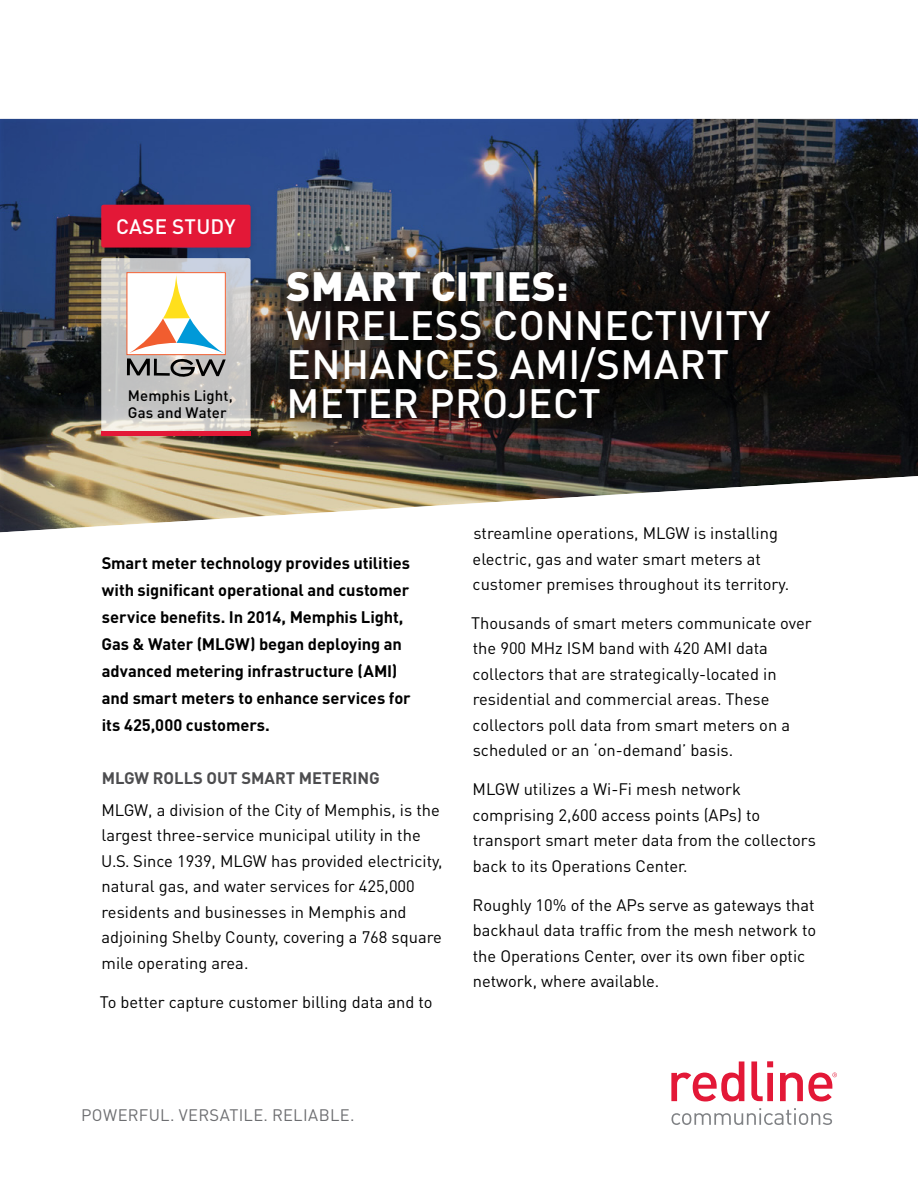
<style>
.page{position:relative;width:918px;height:1188px;background:#fff}
.page>*{position:absolute;margin:0;border:0;box-sizing:border-box;transform-origin:0 0}
.t1{font:500 40.5px/39px "DIN Pro";letter-spacing:.01em;color:#fff}
.t2{font:900 40.5px "DIN Pro";letter-spacing:.01em;color:#fff}
.t3{font:500 20.7px "DIN Pro";letter-spacing:.01em;color:#fff}
.t4{font:16.5px/25.5px "DIN Pro";color:#000}
.t5{font:700 16.5px/27px "DIN Pro";letter-spacing:-.005em;color:#000}
.t6{font:16.5px "DIN Pro";letter-spacing:.025em;color:#6d6e71}
.t7{font:700 16.5px "DIN Pro";color:#4d4d4f}
.t8{font:500 15px/16.5px "DIN Pro";letter-spacing:.005em;color:#000}
</style>
<div class="page">
<div style="left:0;top:113px;width:918px;height:422px;background:#000;opacity:.12"></div>
<svg style="left:672px;top:1108px;width:160px;height:17px"></svg>
<svg style="left:671px;top:1061px;width:73px;height:40px"></svg>
<svg style="left:751px;top:1061px;width:22px;height:40px"></svg>
<svg style="left:780px;top:1073px;width:57px;height:28px"></svg>
<div style="left:264px;top:247px;width:538px;height:205px;background:#000;opacity:.64"></div>
<div style="left:94px;top:255px;width:164px;height:187px;background:#000;opacity:.08"></div>
<svg style="left:101px;top:258px;width:150px;height:173px;background:#c9c9c8"></svg>
<div style="left:94px;top:428px;width:164px;height:18px;background:#000;opacity:.08"></div>
<svg style="left:101px;top:431px;width:150px;height:4px"></svg>
<div style="left:94px;top:202px;width:164px;height:57px;background:#000;opacity:.08"></div>
<div style="left:101px;top:205px;width:150px;height:43px;background:#e31837;border-radius:2px"></div>
<div style="left:126px;top:272px;width:100px;height:83px;border:1px solid #f15d2f"></div>
<svg style="left:127px;top:274px;width:99px;height:103px"></svg>
<p class="t3" style="left:116px;top:213px;width:121px">CASE STUDY</p>
<p class="t8" style="left:128px;top:387px;width:107px">Memphis Light,<br>Gas and Water</p>
<h1 class="t2" style="left:287px;top:259px;width:284px">SMART CITIES:</h1>
<h1 class="t1" style="left:287px;top:305px;width:485px">WIRELESS CONNECTIVITY<br>ENHANCES AMI/SMART<br>METER PROJECT</h1>
<p class="t5" style="left:101px;top:549px;width:311px">Smart meter technology provides utilities with significant operational and customer service benefits. In 2014, Memphis Light, Gas &amp; Water (MLGW) began deploying an advanced metering infrastructure (AMI) and smart meters to enhance services for its 425,000 customers.</p>
<p class="t7" style="left:102px;top:767px;width:279px">MLGW ROLLS OUT SMART METERING</p>
<p class="t4" style="left:101px;top:797px;width:343px">MLGW, a division of the City of Memphis, is the largest three-service municipal utility in the U.S. Since 1939, MLGW has provided electricity, natural gas, and water services for 425,000 residents and businesses in Memphis and adjoining Shelby County, covering a 768 square mile operating area.</p>
<p class="t4" style="left:100px;top:989px;width:334px">To better capture customer billing data and to</p>
<p class="t4" style="left:473px;top:520px;width:318px">streamline operations, MLGW is installing electric, gas and water smart meters at customer premises throughout its territory.</p>
<p class="t4" style="left:471px;top:610px;width:342px">Thousands of smart meters communicate over the 900 MHz ISM band with 420 AMI data collectors that are strategically-located in residential and commercial areas. These collectors poll data from smart meters on a scheduled or an ‘on-demand’ basis.</p>
<p class="t4" style="left:473px;top:776px;width:345px">MLGW utilizes a Wi-Fi mesh network comprising 2,600 access points (APs) to transport smart meter data from the collectors back to its Operations Center.</p>
<p class="t4" style="left:473px;top:892px;width:345px">Roughly 10% of the APs serve as gateways that backhaul data traffic from the mesh network to the Operations Center, over its own fiber optic network, where available.</p>
<p class="t6" style="left:81px;top:1105px;width:275px">POWERFUL. VERSATILE. RELIABLE.</p>
</div>
